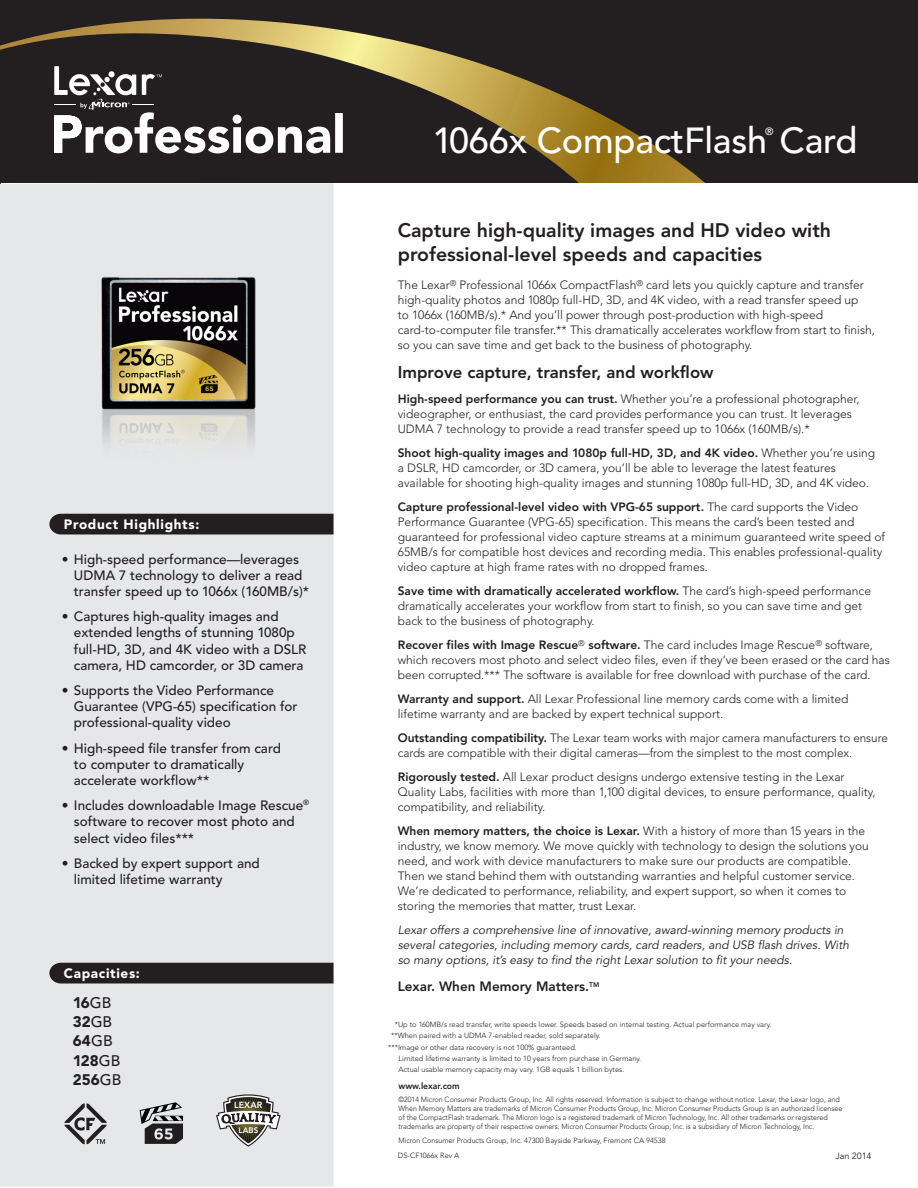
<style>
.page{position:relative;width:918px;height:1188px;background:#fff}
.page>*{position:absolute;margin:0;border:0;box-sizing:border-box;transform-origin:0 0}
.t1{font:500 36px "Avenir";letter-spacing:-.005em;color:#fff}
.t2{font:800 19.5px/23.2px "Avenir";color:#231f20}
.t3{font:800 16.8px "Avenir";color:#231f20}
.t4{font:900 15.3px/19px "Avenir";color:#231f20}
.t5{font:500 13.5px/16.2px "Avenir";color:#231f20}
.t6{font:900 13.5px "Avenir";letter-spacing:.05em;color:#fff}
.t7{font:800 13.5px "Avenir";color:#231f20}
.t8{font:300 12px/15px "Avenir";color:#231f20}
.t9{font:italic 12px/15px "Avenir";color:#231f20}
.t10{font:500 10.5px "Avenir";color:#fff}
.t11{font:800 9px "Avenir";color:#231f20;scale:.96 1}
.t12{font:9px "Avenir";color:#231f20}
.t13{font:800 8.85px "Avenir";color:#fff}
.t14{font:800 7.95px "Avenir";color:#fff}
.t15{font:300 7.5px/9px "Avenir";color:#231f20;scale:.95 1}
.t16{font:300 7.5px "Avenir";color:#231f20}
.s1{font-weight:500}
.s2{font-weight:800}
</style>
<div class="page">
<div style="left:0;top:0;width:918px;height:183px;background:#231f20"></div>
<svg style="left:1px;top:19px;width:704px;height:164px"></svg>
<hr style="left:0;top:0;width:1px;height:184px;background:#fff">
<div style="left:0;top:183px;width:334px;height:1004px;background:#e6e7e9"></div>
<img style="left:97px;top:411px;width:163px;height:124px">
<div style="left:49px;top:514px;width:285px;height:20px;background:#231f20"></div>
<svg style="left:54px;top:66px;width:289px;height:87px"></svg>
<svg style="left:64px;top:1103px;width:43px;height:41px"></svg>
<svg style="left:216px;top:1094px;width:65px;height:53px"></svg>
<div style="left:49px;top:963px;width:285px;height:21px;background:#231f20"></div>
<img style="left:101px;top:276px;width:155px;height:135px">
<svg style="left:140px;top:1102px;width:43px;height:42px"></svg>
<p class="t6" style="left:64px;top:516px;width:137px">Product Highlights:</p>
<p class="t5" style="left:74px;top:551px;width:237px;text-indent:-12px">• High-speed performance—leverages<br>UDMA 7 technology to deliver a read transfer speed up to 1066x (160MB/s)*</p>
<p class="t5" style="left:74px;top:609px;width:234px;text-indent:-12px">• Captures high-quality images and extended lengths of stunning 1080p full-HD, 3D, and 4K video with a DSLR camera, HD camcorder, or 3D camera</p>
<p class="t5" style="left:74px;top:683px;width:225px;text-indent:-12px">• Supports the Video Performance<br>Guarantee (VPG-65) specification for professional-quality video</p>
<p class="t5" style="left:74px;top:740px;width:209px;text-indent:-12px">• High-speed file transfer from card to computer to dramatically accelerate workflow**</p>
<p class="t5" style="left:74px;top:798px;width:237px;text-indent:-12px">• Includes downloadable Image Rescue<sup>® </sup>software to recover most photo and select video files***</p>
<p class="t5" style="left:74px;top:855px;width:187px;text-indent:-12px">• Backed by expert support and limited lifetime warranty</p>
<p class="t6" style="left:64px;top:965px;width:78px">Capacities:</p>
<p class="t4" style="left:73px;top:993px;width:50px">16<span class="s1">GB<br></span>32<span class="s1">GB<br></span>64<span class="s1">GB<br></span>128<span class="s1">GB<br></span>256<span class="s1">GB</span></p>
<p class="t13" style="left:234px;top:1100px;width:29px">LEXAR</p>
<p class="t14" style="left:238px;top:1126px;width:21px">LABS</p>
<h1 class="t1" style="left:432px;top:120px;width:427px">1066x CompactFlash Card</h1>
<p class="t10" style="left:765px;top:125px;width:10px">®</p>
<h2 class="t2" style="left:398px;top:219px;width:435px">Capture high-quality images and HD video with professional-level speeds and capacities</h2>
<p class="t8" style="left:398px;top:277px;width:479px">The Lexar<sup>®</sup> Professional 1066x CompactFlash<sup>®</sup> card lets you quickly capture and transfer high-quality photos and 1080p full-HD, 3D, and 4K video, with a read transfer speed up<br>to 1066x (160MB/s).* And you’ll power through post-production with high-speed card-to-computer file transfer.** This dramatically accelerates workflow from start to finish, so you can save time and get back to the business of photography.</p>
<h3 class="t3" style="left:398px;top:362px;width:317px">Improve capture, transfer, and workflow</h3>
<p class="t8" style="left:398px;top:391px;width:463px"><span class="s2">High-speed performance you can trust.</span> Whether you’re a professional photographer, videographer, or enthusiast, the card provides performance you can trust. It leverages<br>UDMA 7 technology to provide a read transfer speed up to 1066x (160MB/s).*</p>
<p class="t8" style="left:398px;top:445px;width:479px"><span class="s2">Shoot high-quality images and 1080p full-HD, 3D, and 4K video.</span> Whether you’re using a DSLR, HD camcorder, or 3D camera, you’ll be able to leverage the latest features available for shooting high-quality images and stunning 1080p full-HD, 3D, and 4K video.</p>
<p class="t8" style="left:398px;top:499px;width:489px"><span class="s2">Capture professional-level video with VPG-65 support.</span> The card supports the Video Performance Guarantee (VPG-65) specification. This means the card’s been tested and guaranteed for professional video capture streams at a minimum guaranteed write speed of 65MB/s for compatible host devices and recording media. This enables professional-quality video capture at high frame rates with no dropped frames.</p>
<p class="t8" style="left:398px;top:583px;width:475px"><span class="s2">Save time with dramatically accelerated workflow.</span> The card’s high-speed performance dramatically accelerates your workflow from start to finish, so you can save time and get back to the business of photography.</p>
<p class="t8" style="left:398px;top:637px;width:494px"><span class="s2">Recover files with Image Rescue</span><sup>®</sup> <span class="s2">software.</span> The card includes Image Rescue<sup>®</sup> software, which recovers most photo and select video files, even if they’ve been erased or the card has been corrupted.*** The software is available for free download with purchase of the card.</p>
<p class="t8" style="left:398px;top:691px;width:452px"><span class="s2">Warranty and support.</span> All Lexar Professional line memory cards come with a limited lifetime warranty and are backed by expert technical support.</p>
<p class="t8" style="left:398px;top:730px;width:492px"><span class="s2">Outstanding compatibility.</span> The Lexar team works with major camera manufacturers to ensure cards are compatible with their digital cameras—from the simplest to the most complex.</p>
<p class="t8" style="left:398px;top:769px;width:479px"><span class="s2">Rigorously tested.</span> All Lexar product designs undergo extensive testing in the Lexar<br>Quality Labs, facilities with more than 1,100 digital devices, to ensure performance, quality, compatibility, and reliability.</p>
<p class="t8" style="left:398px;top:823px;width:473px"><span class="s2">When memory matters, the choice is Lexar.</span> With a history of more than 15 years in the industry, we know memory. We move quickly with technology to design the solutions you need, and work with device manufacturers to make sure our products are compatible.<br>Then we stand behind them with outstanding warranties and helpful customer service.<br>We’re dedicated to performance, reliability, and expert support, so when it comes to storing the memories that matter, trust Lexar.</p>
<p class="t9" style="left:398px;top:923px;width:453px">Lexar offers a comprehensive line of innovative, award-winning memory products in several categories, including memory cards, card readers, and USB flash drives. With so many options, it’s easy to find the right Lexar solution to fit your needs.</p>
<p class="t7" style="left:398px;top:978px;width:203px">Lexar. When Memory Matters.<sup>TM</sup></p>
<p class="t16" style="left:395px;top:1020px;width:378px">*Up to 160MB/s read transfer, write speeds lower. Speeds based on internal testing. Actual performance may vary.</p>
<p class="t16" style="left:391px;top:1031px;width:211px">**When paired with a UDMA 7-enabled reader, sold separately.</p>
<p class="t16" style="left:388px;top:1043px;width:190px">***Image or other data recovery is not 100% guaranteed.</p>
<p class="t16" style="left:399px;top:1054px;width:244px">Limited lifetime warranty is limited to 10 years from purchase in Germany.</p>
<p class="t16" style="left:399px;top:1065px;width:227px">Actual usable memory capacity may vary. 1GB equals 1 billion bytes.</p>
<p class="t11" style="left:399px;top:1080px;width:65px">www.lexar.com</p>
<p class="t15" style="left:399px;top:1095px;width:469px">©2014 Micron Consumer Products Group, Inc. All rights reserved. Information is subject to change without notice. Lexar, the Lexar logo, and When Memory Matters are trademarks of Micron Consumer Products Group, Inc. Micron Consumer Products Group is an authorized licensee of the CompactFlash trademark. The Micron logo is a registered trademark of Micron Technology, Inc. All other trademarks or registered trademarks are property of their respective owners. Micron Consumer Products Group, Inc. is a subsidiary of Micron Technology, Inc.</p>
<p class="t15" style="left:399px;top:1136px;width:283px">Micron Consumer Products Group, Inc. 47300 Bayside Parkway, Fremont CA 94538</p>
<p class="t12" style="left:835px;top:1150px;width:37px">Jan 2014</p>
<p class="t16" style="left:398px;top:1151px;width:63px">DS-CF1066x Rev A</p>
</div>
